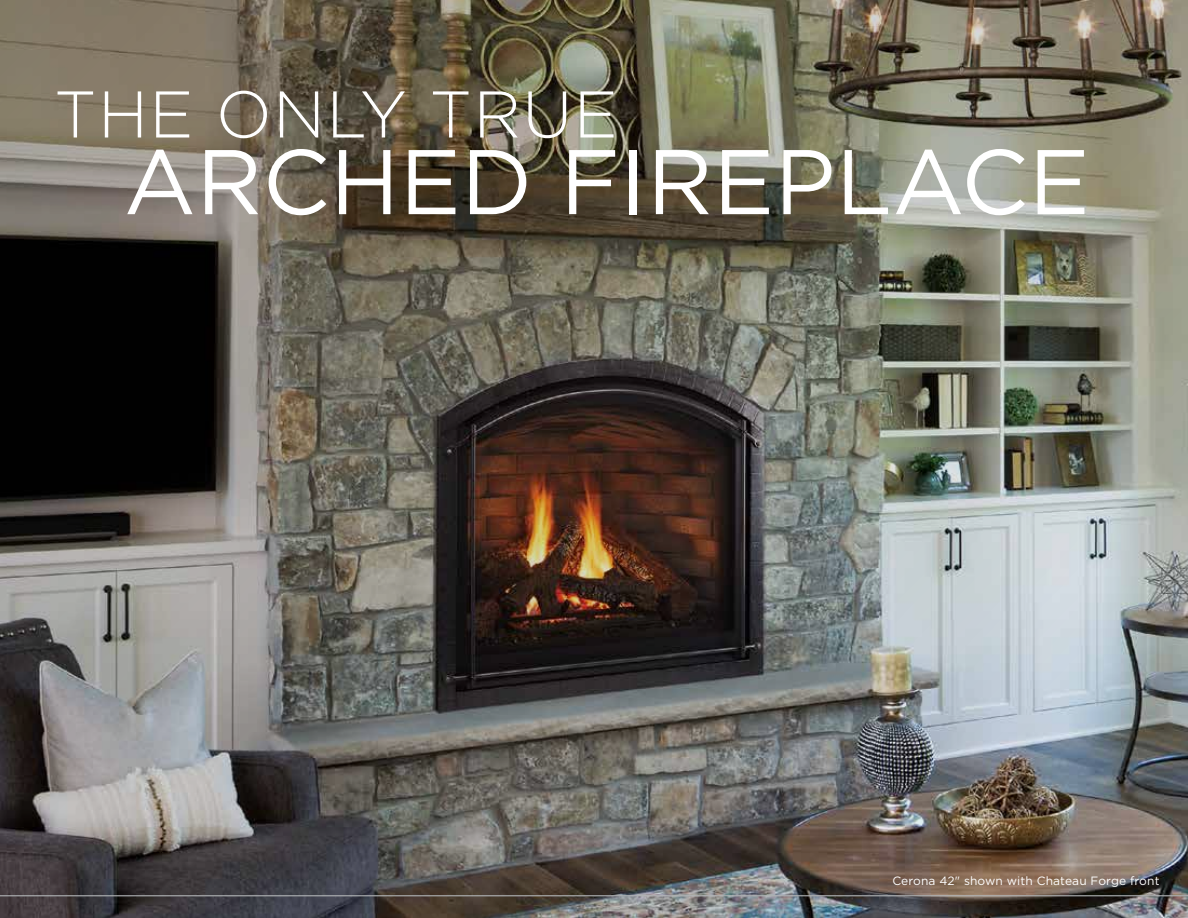
<style>
.page{position:relative;width:1188px;height:918px;background:#fff}
.page>*{position:absolute;margin:0;border:0;box-sizing:border-box;transform-origin:0 0}
.t1{font:91.65px "Gotham";color:#fff}
.t2{font:300 65.85px "Gotham";letter-spacing:.02em;color:#fff}
.t3{font:12px "Gotham";letter-spacing:.01em;color:#fff}
</style>
<div class="page">
<img style="left:0;top:0;width:1188px;height:918px">
<hr style="left:0;top:895px;width:1188px;height:1px;background:#b1b4b6">
<h2 class="t2" style="left:54px;top:78px;width:565px">THE ONLY TRUE</h2>
<h1 class="t1" style="left:124px;top:131px;width:968px">ARCHED FIREPLACE</h1>
<p class="t3" style="left:892px;top:874px;width:269px">Cerona 42" shown with Chateau Forge front</p>
</div>
